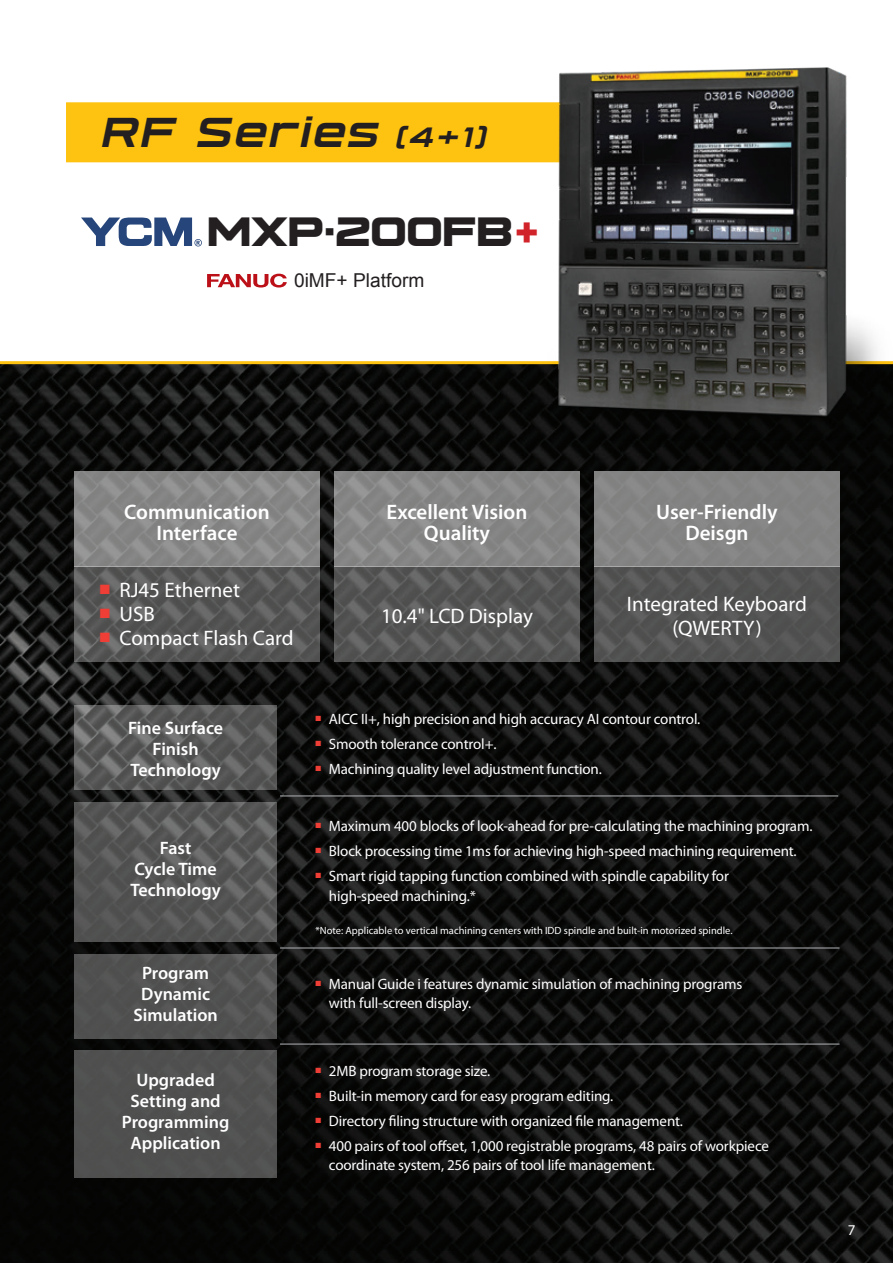
<style>
.page{position:relative;width:893px;height:1263px;background:#fff}
.page>*{position:absolute;margin:0;border:0;box-sizing:border-box;transform-origin:0 0}
.t1{font:italic 700 expanded 46.5px "Hyperspace Race";letter-spacing:.03em;color:#231f20}
.t2{font:45.6px "Hyperspace Race Variable";letter-spacing:-.025em;color:#231f20}
.t3{font:21px "Myriad Pro";color:#fff}
.t4{font:600 21px "Myriad Pro";color:#fff}
.t5{font:19.2px "Arial";color:#231f20}
.t6{font:600 18px "Myriad Pro";color:#fff}
.t7{font:15px/19.5px "Myriad Pro";letter-spacing:-.01em;color:#fff}
.t8{font:10.5px "Myriad Pro";color:#fff}
.s1{font-size:31.2px}
.s2{font-family:"Arial";font-weight:900;font-size:37.65px;color:#d1232a}
.s3{color:#ee3e35}
</style>
<div class="page">
<svg style="left:207px;top:274px;width:80px;height:13px"></svg>
<svg style="left:81px;top:218px;width:121px;height:28px"></svg>
<img style="left:1px;top:364px;width:892px;height:899px">
<img style="left:0;top:363px;width:1px;height:900px">
<svg style="left:74px;top:705px;width:203px;height:85px;background:#5c5c5c"></svg>
<svg style="left:74px;top:803px;width:203px;height:139px;background:#565756"></svg>
<div style="left:74px;top:954px;width:203px;height:84px;background:#505050"></div>
<div style="left:74px;top:1050px;width:203px;height:127px;background:#4f504f"></div>
<div style="left:66px;top:102px;width:773px;height:60px;background:#fec210"></div>
<hr style="left:0;top:361px;width:893px;height:3px;background:#fec210">
<img style="left:543px;top:67px;width:350px;height:381px">
<hr style="left:280px;top:1043px;width:559px;height:1px;background:#b2b3b7">
<hr style="left:280px;top:947px;width:559px;height:1px;background:#b2b3b7">
<hr style="left:280px;top:795px;width:558px;height:1px;background:#b2b3b7">
<svg style="left:74px;top:471px;width:245px;height:95px;background:#878787"></svg>
<svg style="left:334px;top:471px;width:245px;height:95px;background:#868686"></svg>
<div style="left:594px;top:471px;width:245px;height:95px;background:#828382"></div>
<div style="left:594px;top:566px;width:245px;height:96px;background:linear-gradient(to right,#555,#515251)"></div>
<svg style="left:334px;top:566px;width:245px;height:96px;background:#575757"></svg>
<svg style="left:74px;top:566px;width:245px;height:96px;background:#595958"></svg>
<p class="t1" style="left:102px;top:107px;width:387px">RF Series <span class="s1">(4+1)</span></p>
<p class="t2" style="left:206px;top:207px;width:335px">MXP·200FB<span class="s2">+</span></p>
<p class="t5" style="left:294px;top:268px;width:132px">0iMF+ Platform</p>
<p class="t4" style="left:124px;top:498px;width:147px">Communication</p>
<p class="t4" style="left:156px;top:519px;width:83px">Interface</p>
<p class="t3" style="left:100px;top:577px;width:142px"><span class="s3">■</span> RJ45 Ethernet</p>
<p class="t3" style="left:100px;top:601px;width:56px"><span class="s3">■</span> USB</p>
<p class="t3" style="left:100px;top:625px;width:195px"><span class="s3">■</span> Compact Flash Card</p>
<p class="t4" style="left:387px;top:498px;width:142px">Excellent Vision</p>
<p class="t4" style="left:424px;top:519px;width:68px">Quality</p>
<p class="t3" style="left:381px;top:603px;width:153px">10.4" LCD Display</p>
<p class="t4" style="left:656px;top:498px;width:123px">User-Friendly</p>
<p class="t4" style="left:685px;top:519px;width:65px">Deisgn</p>
<p class="t3" style="left:627px;top:591px;width:182px">Integrated Keyboard</p>
<p class="t3" style="left:672px;top:615px;width:91px">(QWERTY)</p>
<p class="t6" style="left:128px;top:717px;width:97px">Fine Surface</p>
<p class="t6" style="left:153px;top:738px;width:48px">Finish</p>
<p class="t6" style="left:130px;top:759px;width:92px">Technology</p>
<p class="t6" style="left:160px;top:836px;width:33px">Fast</p>
<p class="t6" style="left:135px;top:857px;width:84px">Cycle Time</p>
<p class="t6" style="left:130px;top:878px;width:92px">Technology</p>
<p class="t6" style="left:142px;top:962px;width:69px">Program</p>
<p class="t6" style="left:141px;top:983px;width:70px">Dynamic</p>
<p class="t6" style="left:133px;top:1004px;width:86px">Simulation</p>
<p class="t6" style="left:136px;top:1068px;width:80px">Upgraded</p>
<p class="t6" style="left:131px;top:1089px;width:92px">Setting and</p>
<p class="t6" style="left:122px;top:1110px;width:109px">Programming</p>
<p class="t6" style="left:131px;top:1131px;width:92px">Application</p>
<p class="t7" style="left:315px;top:709px;width:386px"><sup>■</sup> AICC II+, high precision and high accuracy AI contour control.</p>
<p class="t7" style="left:315px;top:734px;width:183px"><sup>■</sup> Smooth tolerance control+.</p>
<p class="t7" style="left:315px;top:759px;width:288px"><sup>■</sup> Machining quality level adjustment function.</p>
<p class="t7" style="left:315px;top:816px;width:499px"><sup>■</sup> Maximum 400 blocks of look-ahead for pre-calculating the machining program.</p>
<p class="t7" style="left:315px;top:841px;width:483px"><sup>■</sup> Block processing time 1ms for achieving high-speed machining requirement.</p>
<p class="t7" style="left:329px;top:866px;width:402px;text-indent:-14px"><sup>■</sup> Smart rigid tapping function combined with spindle capability for high-speed machining.*</p>
<p class="t8" style="left:315px;top:924px;width:419px">*Note: Applicable to vertical machining centers with IDD spindle and built-in motorized spindle.</p>
<p class="t7" style="left:315px;top:974px;width:429px"><sup>■</sup> Manual Guide i features dynamic simulation of machining programs</p>
<p class="t7" style="left:329px;top:993px;width:144px">with full-screen display.</p>
<p class="t7" style="left:315px;top:1061px;width:176px"><sup>■</sup> 2MB program storage size.</p>
<p class="t7" style="left:315px;top:1086px;width:299px"><sup>■</sup> Built-in memory card for easy program editing.</p>
<p class="t7" style="left:315px;top:1111px;width:369px"><sup>■</sup> Directory filing structure with organized file management.</p>
<p class="t7" style="left:329px;top:1136px;width:442px;text-indent:-14px"><sup>■</sup> 400 pairs of tool offset, 1,000 registrable programs, 48 pairs of workpiece coordinate system, 256 pairs of tool life management.</p>
<p class="t7" style="left:848px;top:1220px;width:9px">7</p>
</div>
